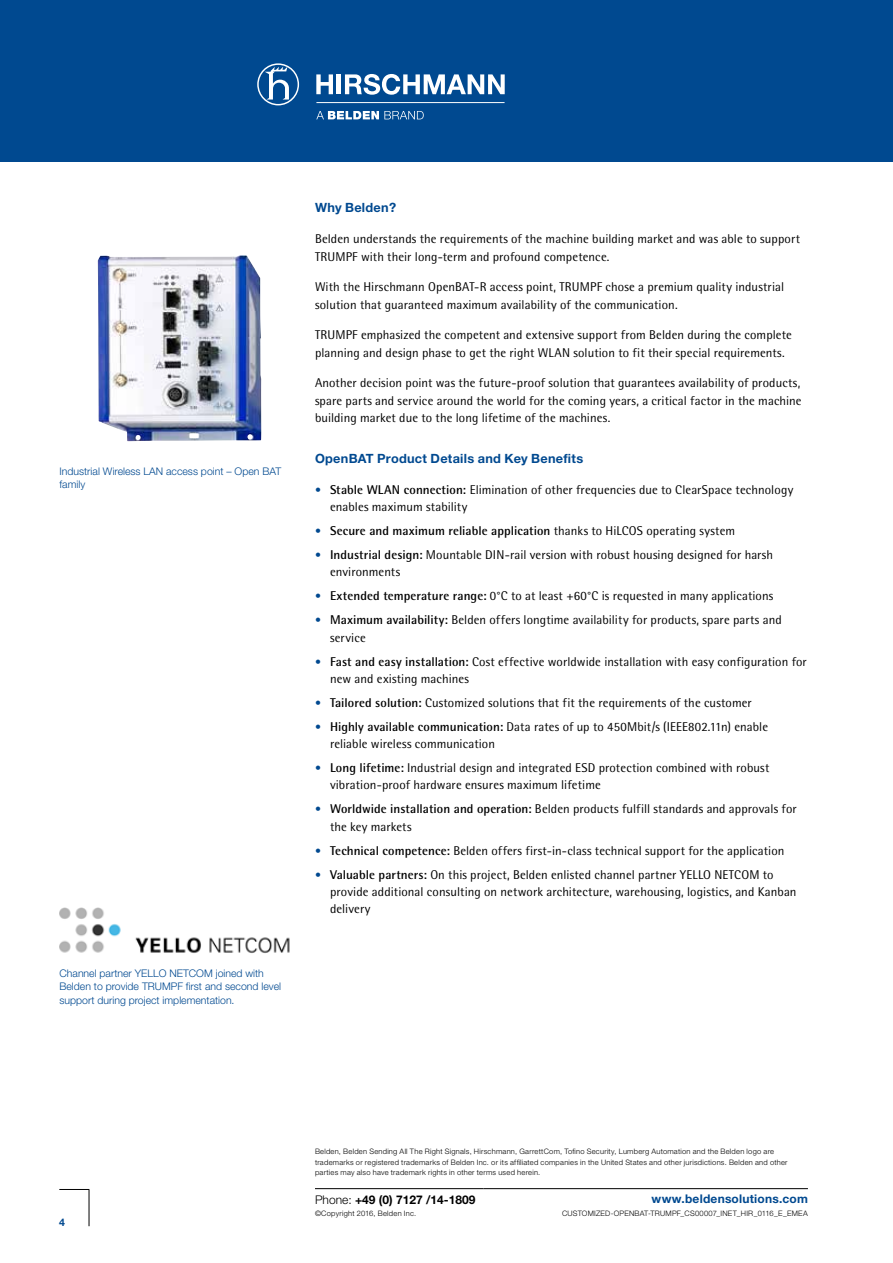
<style>
.page{position:relative;width:893px;height:1263px;background:#fff}
.page>*{position:absolute;margin:0;border:0;box-sizing:border-box;transform-origin:0 0}
.t1{font:12.75px/17.2px "Rotis Semi Sans Std";letter-spacing:.005em;color:#000}
.t2{font:700 12.75px "Rotis Semi Sans Std";letter-spacing:.005em;color:#000}
.t3{font:700 12.75px "Helvetica Neue";letter-spacing:.02em;color:#004990}
.t4{font:700 12px "Helvetica Neue";color:#000}
.t5{font:700 12px "Helvetica Neue LT Std";letter-spacing:.015em;color:#004990}
.t6{font:300 10.5px/13.5px "Helvetica Neue";color:#004990}
.t7{font:700 10.5px "Helvetica Neue";color:#004990}
.t8{font:300 7.5px/10.5px "Helvetica Neue";letter-spacing:.035em;color:#000}
.s1{font-family:"Helvetica Neue LT";font-stretch:condensed;font-size:12px;color:#004990}
.s2{font-weight:700}
.s3{font-family:"Helvetica Neue LT";font-weight:400;font-stretch:condensed;font-size:12px;color:#004990}
.s4{font-weight:400}
.s5{font-weight:300}
</style>
<div class="page">
<hr style="left:59px;top:1189px;width:30px;height:1px;background:#000">
<hr style="left:89px;top:1190px;width:1px;height:36px;background:#000">
<div style="left:0;top:0;width:893px;height:162px;background:#004990"></div>
<img style="left:60px;top:907px;width:230px;height:46px">
<img style="left:98px;top:255px;width:163px;height:186px">
<hr style="left:315px;top:1188px;width:169px;height:1px;background:#000">
<hr style="left:484px;top:1188px;width:324px;height:1px;background:#000">
<svg style="left:316px;top:111px;width:108px;height:8px"></svg>
<svg style="left:316px;top:74px;width:17px;height:20px"></svg>
<hr style="left:337px;top:74px;width:4px;height:20px;background:#fff">
<svg style="left:257px;top:63px;width:42px;height:42px"></svg>
<svg style="left:345px;top:74px;width:160px;height:21px"></svg>
<hr style="left:316px;top:102px;width:189px;height:1px;background:#fff">
<p class="t6" style="left:60px;top:464px;width:223px">Industrial Wireless LAN access point – Open BAT family</p>
<p class="t6" style="left:60px;top:966px;width:223px">Channel partner YELLO NETCOM joined with<br>Belden to provide TRUMPF first and second level support during project implementation.</p>
<p class="t3" style="left:315px;top:200px;width:83px">Why Belden?</p>
<p class="t1" style="left:315px;top:230px;width:487px">Belden understands the requirements of the machine building market and was able to support<br>TRUMPF with their long-term and profound competence.</p>
<p class="t1" style="left:315px;top:278px;width:471px">With the Hirschmann OpenBAT-R access point, TRUMPF chose a premium quality industrial solution that guaranteed maximum availability of the communication.</p>
<p class="t1" style="left:315px;top:326px;width:478px">TRUMPF emphasized the competent and extensive support from Belden during the complete planning and design phase to get the right WLAN solution to fit their special requirements.</p>
<p class="t1" style="left:315px;top:374px;width:488px;text-align:justify">Another decision point was the future-proof solution that guarantees availability of products, spare parts and service around the world for the coming years, a critical factor in the machine building market due to the long lifetime of the machines.</p>
<p class="t3" style="left:315px;top:451px;width:270px">OpenBAT Product Details and Key Benefits</p>
<p class="t1" style="left:330px;top:481px;width:465px;text-indent:-15px"><span class="s1">•</span> <span class="s2">Stable WLAN connection:</span> Elimination of other frequencies due to ClearSpace technology enables maximum stability</p>
<p class="t2" style="left:315px;top:523px;width:422px"><span class="s3">•</span> Secure and maximum reliable application <span class="s4">thanks to HiLCOS operating system</span></p>
<p class="t1" style="left:330px;top:546px;width:445px;text-indent:-15px"><span class="s1">•</span> <span class="s2">Industrial design:</span> Mountable DIN-rail version with robust housing designed for harsh environments</p>
<p class="t1" style="left:315px;top:587px;width:460px"><span class="s1">•</span> <span class="s2">Extended temperature range:</span> 0°C to at least +60°C is requested in many applications</p>
<p class="t1" style="left:330px;top:611px;width:453px;text-indent:-15px"><span class="s1">•</span> <span class="s2">Maximum availability:</span> Belden offers longtime availability for products, spare parts and service</p>
<p class="t1" style="left:330px;top:652px;width:478px;text-indent:-15px"><span class="s1">•</span> <span class="s2">Fast and easy installation:</span> Cost effective worldwide installation with easy configuration for new and existing machines</p>
<p class="t1" style="left:315px;top:694px;width:438px"><span class="s1">•</span> <span class="s2">Tailored solution:</span> Customized solutions that fit the requirements of the customer</p>
<p class="t1" style="left:330px;top:718px;width:440px;text-indent:-15px"><span class="s1">•</span> <span class="s2">Highly available communication:</span> Data rates of up to 450Mbit/s (IEEE802.11n) enable reliable wireless communication</p>
<p class="t1" style="left:330px;top:759px;width:441px;text-indent:-15px"><span class="s1">•</span> <span class="s2">Long lifetime:</span> Industrial design and integrated ESD protection combined with robust vibration-proof hardware ensures maximum lifetime</p>
<p class="t1" style="left:330px;top:800px;width:468px;text-indent:-15px"><span class="s1">•</span> <span class="s2">Worldwide installation and operation:</span> Belden products fulfill standards and approvals for the key markets</p>
<p class="t1" style="left:315px;top:841px;width:471px"><span class="s1">•</span> <span class="s2">Technical competence:</span> Belden offers first-in-class technical support for the application</p>
<p class="t1" style="left:330px;top:865px;width:468px;text-indent:-15px"><span class="s1">•</span> <span class="s2">Valuable partners:</span> On this project, Belden enlisted channel partner YELLO NETCOM to provide additional consulting on network architecture, warehousing, logistics, and Kanban delivery</p>
<p class="t7" style="left:59px;top:1216px;width:7px">4</p>
<p class="t8" style="left:315px;top:1146px;width:474px">Belden, Belden Sending All The Right Signals, Hirschmann, GarrettCom, Tofino Security, Lumberg Automation and the Belden logo are trademarks or registered trademarks of Belden Inc. or its affiliated companies in the United States and other jurisdictions. Belden and other parties may also have trademark rights in other terms used herein.</p>
<p class="t4" style="left:315px;top:1192px;width:162px"><span class="s5">Phone:</span> +49 (0) 7127 /14-1809</p>
<p class="t5" style="left:651px;top:1191px;width:158px">www.beldensolutions.com</p>
<p class="t8" style="left:315px;top:1208px;width:103px">©Copyright 2016, Belden Inc.</p>
<p class="t8" style="left:562px;top:1208px;width:247px">CUSTOMIZED-OPENBAT-TRUMPF_CS00007_INET_HIR_0116_E_EMEA</p>
</div>
